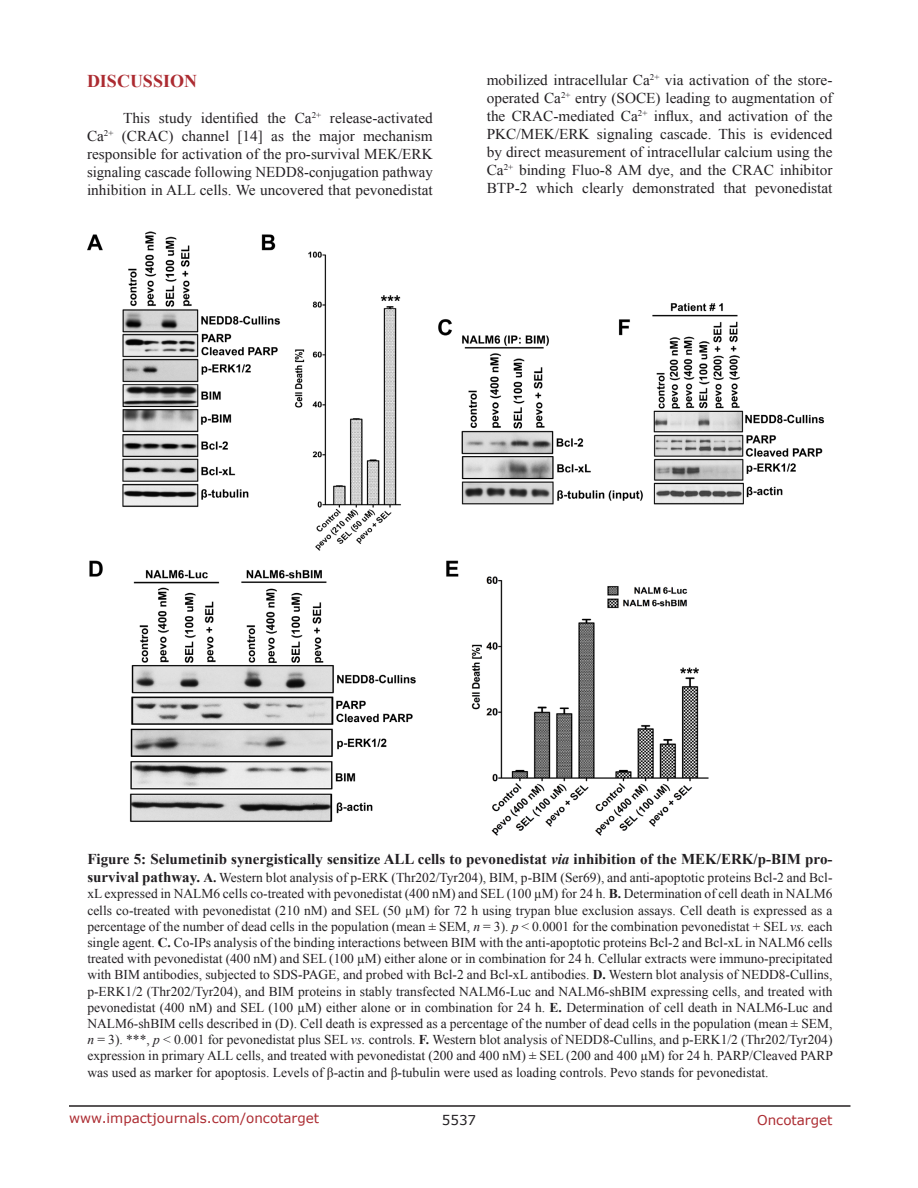
<style>
.page{position:relative;width:918px;height:1188px;background:#fff}
.page>*{position:absolute;margin:0;border:0;box-sizing:border-box;transform-origin:0 0}
.Heading{font:700 18px "Times New Roman";color:#ac2b31}
.BodyText{font:15px/18px "Times New Roman";color:#221f22;text-align:justify}
.FigureText{font:700 15px "Times New Roman";color:#221f22}
.FigureText-2{font:13.5px/16.2px "Times New Roman";color:#221f22;text-align:justify}
.t1{font:13.5px "Verdana";color:#ac2b31}
.t2{font:13.5px "Verdana";color:#221f22}
.s1{font-style:italic}
.s2{font-weight:700;font-size:15px}
.s3{font-weight:700}
</style>
<div class="page">
<hr style="left:69px;top:1105px;width:781px;height:2px;background:#231f20">
<img style="left:87px;top:231px;width:738px;height:605px">
<p class="Heading" style="left:87px;top:69px;width:112px">DISCUSSION</p>
<p class="BodyText" style="left:87px;top:109px;width:347px;text-indent:36px">This study identified the Ca<sup>2+</sup> release-activated Ca<sup>2+</sup> (CRAC) channel [14] as the major mechanism responsible for activation of the pro-survival MEK/ERK signaling cascade following NEDD8-conjugation pathway inhibition in ALL cells. We uncovered that pevonedistat</p>
<p class="BodyText" style="left:487px;top:71px;width:347px">mobilized intracellular Ca<sup>2+</sup> via activation of the store&shy;operated Ca<sup>2+</sup> entry (SOCE) leading to augmentation of the CRAC-mediated Ca<sup>2+</sup> influx, and activation of the PKC/MEK/ERK signaling cascade. This is evidenced by direct measurement of intracellular calcium using the Ca<sup>2+</sup> binding Fluo-8 AM dye, and the CRAC inhibitor BTP-2 which clearly demonstrated that pevonedistat</p>
<p class="FigureText" style="left:87px;top:849px;width:747px">Figure 5: Selumetinib synergistically sensitize ALL cells to pevonedistat <span class="s1">via</span> inhibition of the MEK/ERK/p-BIM pro-</p>
<p class="FigureText-2" style="left:87px;top:869px;width:747px"><span class="s2">survival pathway.</span> <span class="s3">A.</span> Western blot analysis of p-ERK (Thr202/Tyr204), BIM, p-BIM (Ser69), and anti-apoptotic proteins Bcl-2 and Bcl&shy;xL expressed in NALM6 cells co-treated with pevonedistat (400 nM) and SEL (100 µM) for 24 h. <span class="s3">B.</span> Determination of cell death in NALM6 cells co-treated with pevonedistat (210 nM) and SEL (50 µM) for 72 h using trypan blue exclusion assays. Cell death is expressed as a percentage of the number of dead cells in the population (mean ± SEM, <span class="s1">n</span> = 3). <span class="s1">p</span> &lt; 0.0001 for the combination pevonedistat + SEL <span class="s1">vs.</span> each single agent. <span class="s3">C.</span> Co-IPs analysis of the binding interactions between BIM with the anti-apoptotic proteins Bcl-2 and Bcl-xL in NALM6 cells treated with pevonedistat (400 nM) and SEL (100 µM) either alone or in combination for 24 h. Cellular extracts were immuno-precipitated with BIM antibodies, subjected to SDS-PAGE, and probed with Bcl-2 and Bcl-xL antibodies. <span class="s3">D.</span> Western blot analysis of NEDD8-Cullins, p-ERK1/2 (Thr202/Tyr204), and BIM proteins in stably transfected NALM6-Luc and NALM6-shBIM expressing cells, and treated with pevonedistat (400 nM) and SEL (100 µM) either alone or in combination for 24 h. <span class="s3">E.</span> Determination of cell death in NALM6-Luc and NALM6-shBIM cells described in (D). Cell death is expressed as a percentage of the number of dead cells in the population (mean ± SEM, <span class="s1">n</span> = 3). ***, <span class="s1">p</span> &lt; 0.001 for pevonedistat plus SEL <span class="s1">vs.</span> controls. <span class="s3">F.</span> Western blot analysis of NEDD8-Cullins, and p-ERK1/2 (Thr202/Tyr204) expression in primary ALL cells, and treated with pevonedistat (200 and 400 nM) ± SEL (200 and 400 µM) for 24 h. PARP/Cleaved PARP was used as marker for apoptosis. Levels of β-actin and β-tubulin were used as loading controls. Pevo stands for pevonedistat.</p>
<p class="t1" style="left:69px;top:1109px;width:252px">www.impactjournals.com/oncotarget</p>
<p class="t2" style="left:442px;top:1111px;width:36px">5537</p>
<p class="t1" style="left:757px;top:1111px;width:77px">Oncotarget</p>
</div>
